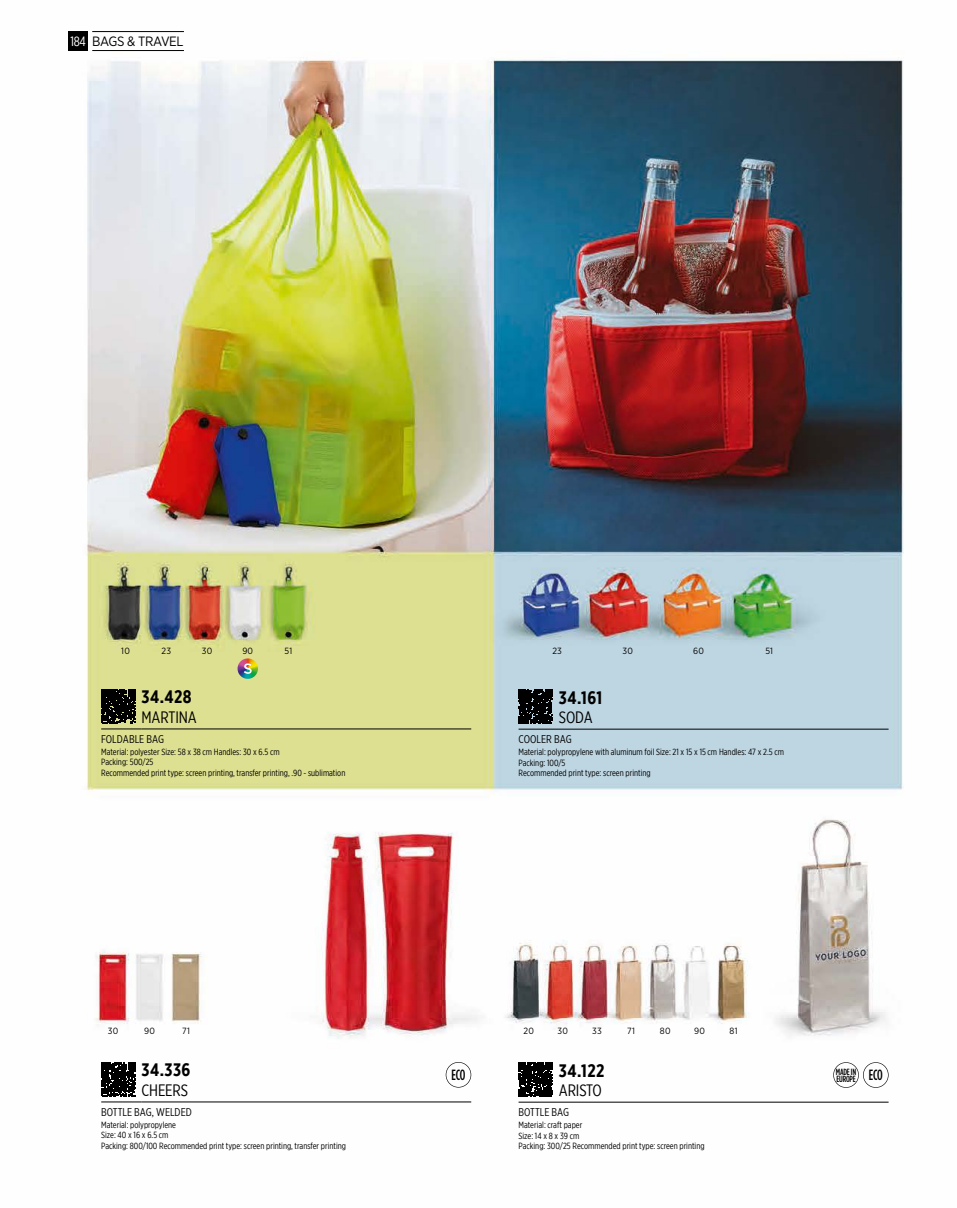
<style>
.page{position:relative;width:957px;height:1208px;background:#fff}
.page>*{position:absolute;margin:0;border:0;box-sizing:border-box;transform-origin:0 0}
.t1{font:700 18px "Gotham X Narrow";letter-spacing:.025em;color:#000}
.t2{font:16.5px "Gotham X Narrow";letter-spacing:-.01em;color:#000}
.t3{font:500 14.85px "Gotham Condensed";color:#000;scale:.91 1}
.t4{font:13.5px "Gotham Narrow";letter-spacing:-.025em;color:#000}
.t5{font:11.25px "Gotham X Narrow";color:#000}
.t6{font:9px/10.5px "Gotham X Narrow";color:#000}
.t7{font:9px "Gotham Narrow";letter-spacing:.025em;color:#000}
.t8{font:500 9px/7.6px "Gotham Condensed";letter-spacing:-.025em;color:#000}
.s1{font-family:"Gotham X Narrow";color:#fff}
</style>
<div class="page">
<img style="left:86px;top:32px;width:818px;height:1071px">
<div style="left:68px;top:31px;width:20px;height:20px;background:#000"></div>
<hr style="left:92px;top:31px;width:92px;height:1px;background:#000">
<hr style="left:92px;top:50px;width:92px;height:1px;background:#000">
<hr style="left:518px;top:1101px;width:41px;height:1px;background:#000">
<hr style="left:559px;top:1101px;width:329px;height:1px;background:#000">
<svg style="left:518px;top:1062px;width:34px;height:34px"></svg>
<hr style="left:518px;top:729px;width:41px;height:1px;background:#000">
<hr style="left:559px;top:729px;width:329px;height:1px;background:#000">
<svg style="left:518px;top:689px;width:34px;height:34px"></svg>
<hr style="left:101px;top:1101px;width:41px;height:1px;background:#000">
<hr style="left:142px;top:1101px;width:329px;height:1px;background:#000">
<svg style="left:101px;top:1062px;width:34px;height:34px"></svg>
<hr style="left:101px;top:728px;width:41px;height:1px;background:#000">
<hr style="left:142px;top:728px;width:329px;height:1px;background:#000">
<svg style="left:101px;top:689px;width:34px;height:34px"></svg>
<svg style="left:446px;top:1062px;width:25px;height:25px"></svg>
<svg style="left:833px;top:1062px;width:55px;height:25px"></svg>
<svg style="left:237px;top:658px;width:21px;height:21px"></svg>
<h3 class="t4" style="left:71px;top:33px;width:114px"><span class="s1">184</span> BAGS &amp; TRAVEL</h3>
<p class="t7" style="left:121px;top:645px;width:10px">10</p>
<p class="t7" style="left:202px;top:645px;width:12px">30</p>
<p class="t7" style="left:765px;top:645px;width:9px">51</p>
<p class="t7" style="left:242px;top:645px;width:12px">90</p>
<p class="t7" style="left:622px;top:645px;width:12px">30</p>
<p class="t7" style="left:284px;top:645px;width:9px">51</p>
<p class="t7" style="left:693px;top:645px;width:12px">60</p>
<p class="t7" style="left:161px;top:645px;width:11px">23</p>
<p class="t7" style="left:552px;top:645px;width:11px">23</p>
<h1 class="t1" style="left:142px;top:686px;width:51px">34.428</h1>
<h2 class="t2" style="left:142px;top:707px;width:57px">MARTINA</h2>
<p class="t5" style="left:101px;top:732px;width:64px">FOLDABLE BAG</p>
<p class="t6" style="left:101px;top:746px;width:246px">Material: polyester Size: 58 x 38 cm Handles: 30 x 6.5 cm<br>Packing: 500/25<br>Recommended print type: screen printing, transfer printing, .90 - sublimation</p>
<h1 class="t1" style="left:559px;top:686px;width:45px">34.161</h1>
<h2 class="t2" style="left:559px;top:707px;width:35px">SODA</h2>
<p class="t5" style="left:518px;top:732px;width:55px">COOLER BAG</p>
<p class="t6" style="left:518px;top:746px;width:267px">Material: polypropylene with aluminum foil Size: 21 x 15 x 15 cm Handles: 47 x 2.5 cm<br>Packing: 100/5<br>Recommended print type: screen printing</p>
<p class="t7" style="left:108px;top:1025px;width:12px">30</p>
<p class="t7" style="left:523px;top:1025px;width:12px">20</p>
<p class="t7" style="left:144px;top:1025px;width:12px">90</p>
<p class="t7" style="left:557px;top:1025px;width:12px">30</p>
<p class="t7" style="left:182px;top:1025px;width:9px">71</p>
<p class="t7" style="left:592px;top:1025px;width:11px">33</p>
<p class="t7" style="left:627px;top:1025px;width:9px">71</p>
<p class="t7" style="left:694px;top:1025px;width:12px">90</p>
<p class="t7" style="left:660px;top:1025px;width:12px">80</p>
<p class="t7" style="left:729px;top:1025px;width:9px">81</p>
<h1 class="t1" style="left:142px;top:1059px;width:50px">34.336</h1>
<h2 class="t2" style="left:142px;top:1080px;width:48px">CHEERS</h2>
<p class="t5" style="left:101px;top:1105px;width:92px">BOTTLE BAG, WELDED</p>
<p class="t6" style="left:101px;top:1119px;width:246px">Material: polypropylene<br>Size: 40 x 16 x 6.5 cm<br>Packing: 800/100 Recommended print type: screen printing, transfer printing</p>
<h1 class="t1" style="left:559px;top:1059px;width:47px">34.122</h1>
<h2 class="t2" style="left:559px;top:1080px;width:44px">ARISTO</h2>
<p class="t5" style="left:518px;top:1105px;width:52px">BOTTLE BAG</p>
<p class="t6" style="left:518px;top:1119px;width:188px">Material: craft paper<br>Size: 14 x 8 x 39 cm<br>Packing: 300/25 Recommended print type: screen printing</p>
<h3 class="t3" style="left:451px;top:1066px;width:17px">ECO</h3>
<p class="t8" style="left:836px;top:1067px;width:48px">MADE IN<br>EUROPE <sup>ECO</sup></p>
</div>
